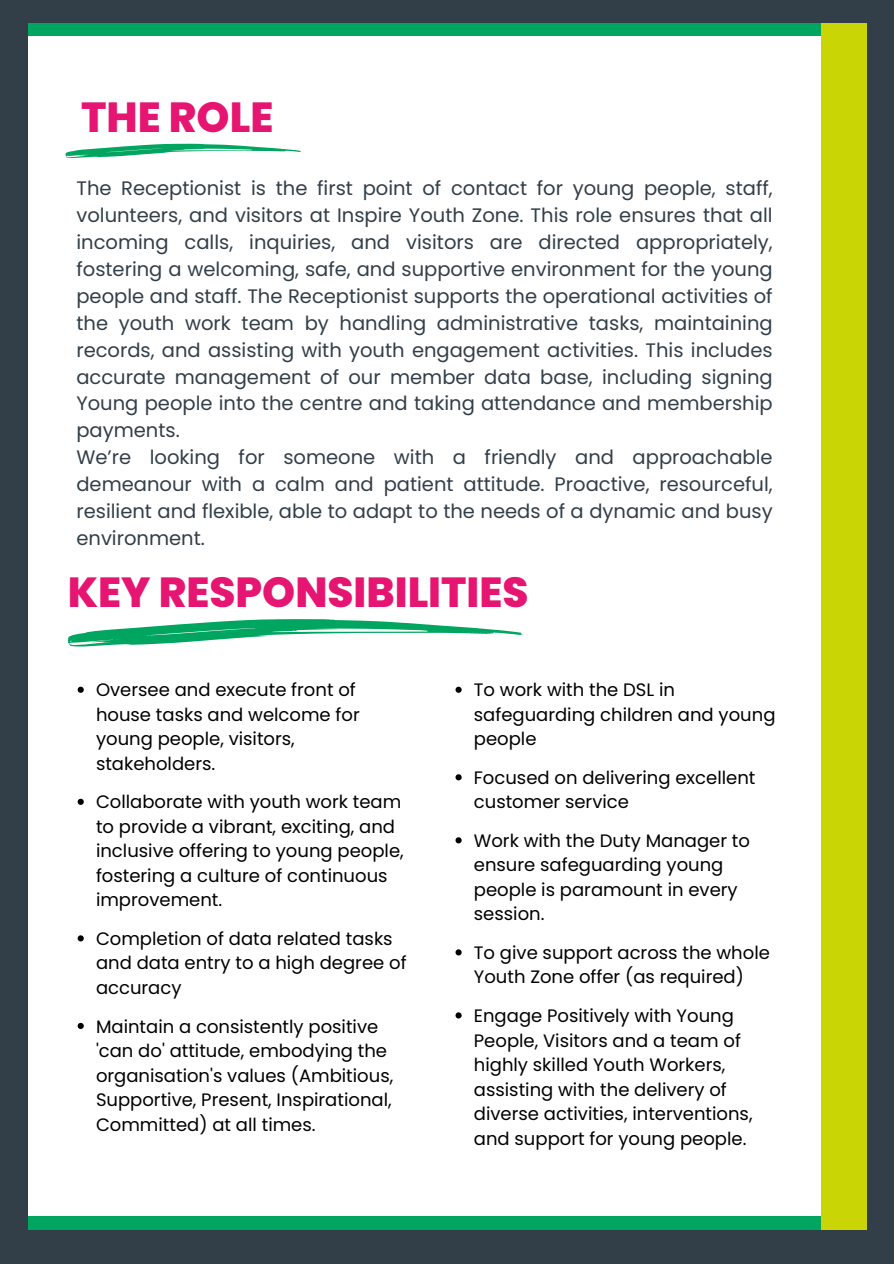
<style>
.page{position:relative;width:894px;height:1264px;background:#fff}
.page>*{position:absolute;margin:0;border:0;box-sizing:border-box;transform-origin:0 0}
.t1{font:800 42px "Poppins";color:#e51571}
.t2{font:19.5px/26.8px "Poppins";color:#323e48;text-align:justify}
.t3{font:18px/24.5px "Poppins";color:#000}
</style>
<div class="page">
<div style="left:0;top:0;width:893px;height:35px;background:#00a560"></div>
<div style="left:0;top:1216px;width:893px;height:47px;background:#00a560"></div>
<div style="left:820px;top:7px;width:73px;height:1256px;background:#cad506"></div>
<div style="left:0;top:0;width:893px;height:23px;background:#323e48"></div>
<div style="left:0;top:1230px;width:893px;height:33px;background:#323e48"></div>
<div style="left:0;top:0;width:28px;height:1263px;background:#323e48"></div>
<div style="left:866px;top:0;width:27px;height:1263px;background:#323e48"></div>
<svg style="left:65px;top:144px;width:235px;height:14px"></svg>
<svg style="left:68px;top:619px;width:454px;height:28px"></svg>
<svg style="left:78px;top:686px;width:6px;height:6px"></svg>
<svg style="left:78px;top:798px;width:6px;height:6px"></svg>
<svg style="left:78px;top:935px;width:6px;height:6px"></svg>
<svg style="left:78px;top:1022px;width:6px;height:6px"></svg>
<svg style="left:455px;top:686px;width:6px;height:6px"></svg>
<svg style="left:455px;top:774px;width:6px;height:6px"></svg>
<svg style="left:455px;top:837px;width:6px;height:6px"></svg>
<svg style="left:455px;top:949px;width:6px;height:6px"></svg>
<svg style="left:455px;top:1012px;width:6px;height:6px"></svg>
<p class="t1" style="left:81px;top:88px;width:194px">THE ROLE</p>
<h1 class="t2" style="left:76px;top:175px;width:697px">The Receptionist is the first point of contact for young people, staff, volunteers, and visitors at Inspire Youth Zone. This role ensures that all incoming calls, inquiries, and visitors are directed appropriately, fostering a welcoming, safe, and supportive environment for the young people and staff. The Receptionist supports the operational activities of the youth work team by handling administrative tasks, maintaining records, and assisting with youth engagement activities. This includes accurate management of our member data base, including signing Young people into the centre and taking attendance and membership payments.</h1>
<p class="t2" style="left:76px;top:444px;width:697px">We’re looking for someone with a friendly and approachable demeanour with a calm and patient attitude. Proactive, resourceful, resilient and flexible, able to adapt to the needs of a dynamic and busy environment.</p>
<p class="t1" style="left:68px;top:563px;width:462px">KEY RESPONSIBILITIES</p>
<h1 class="t3" style="left:96px;top:677px;width:265px">Oversee and execute front of house tasks and welcome for young people, visitors, stakeholders.</h1>
<p class="t3" style="left:96px;top:789px;width:309px">Collaborate with youth work team to provide a vibrant, exciting, and inclusive offering to young people, fostering a culture of continuous improvement.</p>
<p class="t3" style="left:96px;top:926px;width:312px">Completion of data related tasks and data entry to a high degree of accuracy</p>
<p class="t3" style="left:96px;top:1013px;width:299px">Maintain a consistently positive 'can do' attitude, embodying the organisation's values (Ambitious, Supportive, Present, Inspirational, Committed) at all times.</p>
<p class="t3" style="left:473px;top:677px;width:303px">To work with the DSL in safeguarding children and young people</p>
<p class="t3" style="left:473px;top:765px;width:283px">Focused on delivering excellent customer service</p>
<p class="t3" style="left:473px;top:828px;width:277px">Work with the Duty Manager to ensure safeguarding young people is paramount in every session.</p>
<p class="t3" style="left:473px;top:940px;width:297px">To give support across the whole<br>Youth Zone offer (as required)</p>
<p class="t3" style="left:473px;top:1003px;width:280px">Engage Positively with Young<br>People, Visitors and a team of highly skilled Youth Workers, assisting with the delivery of diverse activities, interventions, and support for young people.</p>
</div>
